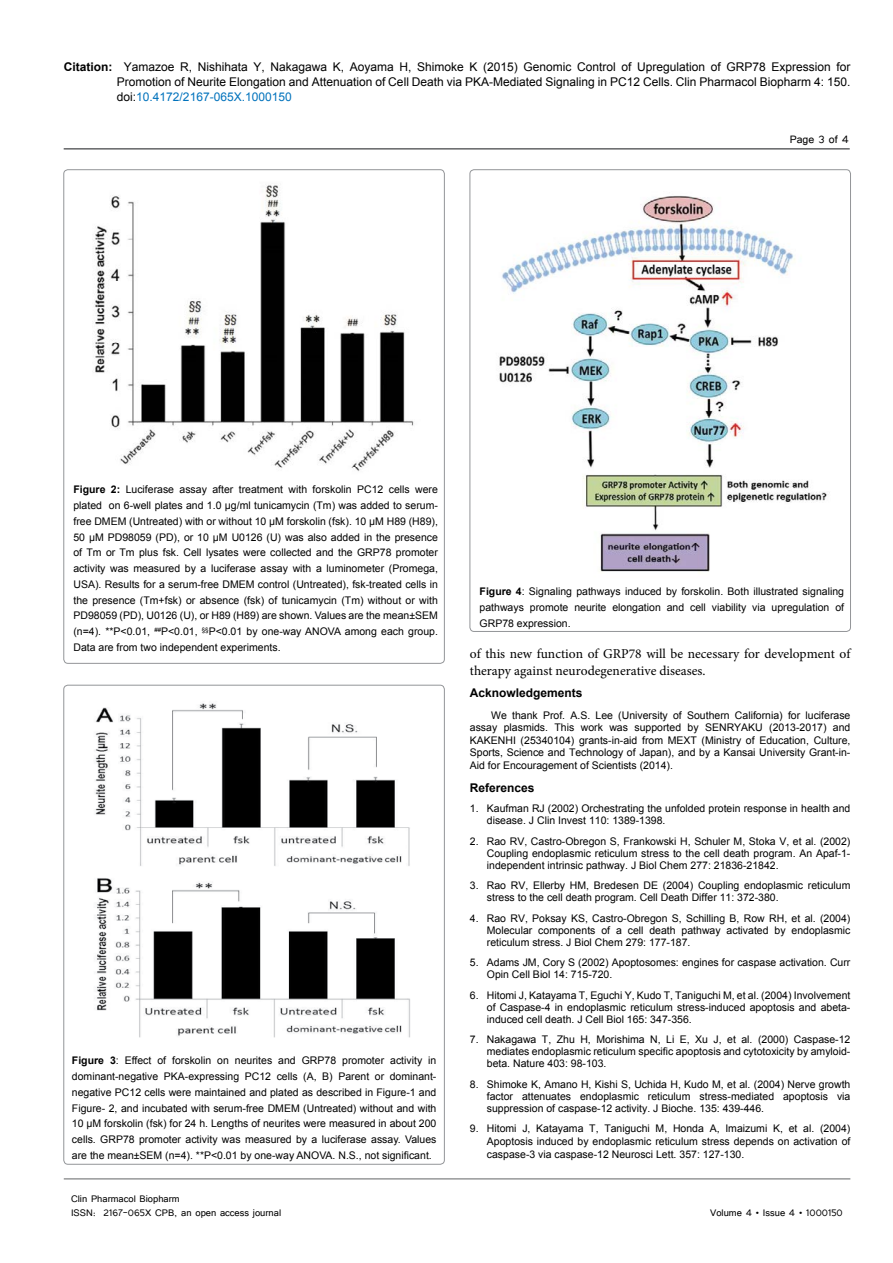
<style>
.page{position:relative;width:893px;height:1263px;background:#fff}
.page>*{position:absolute;margin:0;border:0;box-sizing:border-box;transform-origin:0 0}
.t1{font:13.5px/16.2px "Minion Pro";color:#000}
.t2{font:13.5px "Tunga";color:#000}
.t3{font:12px/15px "Arial";color:#000;text-align:justify}
.t4{font:12px/14.4px "Tunga";color:#000}
.t5{font:700 12px "Arial";color:#000}
.t6{font:10.5px/15.8px "Arial";color:#000;text-align:justify}
.s1{font-weight:700}
.s2{color:#0072bc}
</style>
<div class="page">
<hr style="left:64px;top:148px;width:786px;height:2px;background:#636466">
<hr style="left:64px;top:1179px;width:786px;height:1px;background:#636466">
<img style="left:94px;top:185px;width:320px;height:286px">
<img style="left:499px;top:196px;width:328px;height:376px">
<img style="left:95px;top:703px;width:315px;height:335px">
<p class="t3" style="left:117px;top:59px;width:735px;text-indent:-53px"><span class="s1">Citation:</span> Yamazoe R, Nishihata Y, Nakagawa K, Aoyama H, Shimoke K (2015) Genomic Control of Upregulation of GRP78 Expression for Promotion of Neurite Elongation and Attenuation of Cell Death via PKA-Mediated Signaling in PC12 Cells. Clin Pharmacol Biopharm 4: 150. doi:<span class="s2">10.4172/2167-065X.1000150</span></p>
<p class="t2" style="left:790px;top:131px;width:61px">Page 3 of 4</p>
<p class="t6" style="left:73px;top:482px;width:366px"><span class="s1">Figure 2:</span> Luciferase assay after treatment with forskolin PC12 cells were plated on 6-well plates and 1.0 µg/ml tunicamycin (Tm) was added to serum&shy;free DMEM (Untreated) with or without 10 µM forskolin (fsk). 10 µM H89 (H89), 50 µM PD98059 (PD), or 10 µM U0126 (U) was also added in the presence of Tm or Tm plus fsk. Cell lysates were collected and the GRP78 promoter activity was measured by a luciferase assay with a luminometer (Promega, USA). Results for a serum-free DMEM control (Untreated), fsk-treated cells in the presence (Tm+fsk) or absence (fsk) of tunicamycin (Tm) without or with PD98059 (PD), U0126 (U), or H89 (H89) are shown. Values are the mean±SEM (n=4). **P&lt;0.01, <sup>##</sup>P&lt;0.01, <sup>§§</sup>P&lt;0.01 by one-way ANOVA among each group.<br>Data are from two independent experiments.</p>
<p class="t6" style="left:72px;top:1053px;width:366px"><span class="s1">Figure 3</span>: Effect of forskolin on neurites and GRP78 promoter activity in dominant-negative PKA-expressing PC12 cells (A, B) Parent or dominant&shy;negative PC12 cells were maintained and plated as described in Figure-1 and Figure- 2, and incubated with serum-free DMEM (Untreated) without and with 10 µM forskolin (fsk) for 24 h. Lengths of neurites were measured in about 200 cells. GRP78 promoter activity was measured by a luciferase assay. Values are the mean±SEM (n=4). **P&lt;0.01 by one-way ANOVA. N.S., not significant.</p>
<p class="t4" style="left:71px;top:1190px;width:212px">Clin Pharmacol Biopharm<br>ISSN: 2167-065X CPB, an open access journal</p>
<p class="t6" style="left:480px;top:584px;width:366px"><span class="s1">Figure 4</span>: Signaling pathways induced by forskolin. Both illustrated signaling pathways promote neurite elongation and cell viability via upregulation of GRP78 expression.</p>
<p class="t1" style="left:470px;top:646px;width:382px">of this new function of GRP78 will be necessary for development of therapy against neurodegenerative diseases.</p>
<p class="t5" style="left:470px;top:685px;width:114px">Acknowledgements</p>
<p class="t6" style="left:470px;top:709px;width:382px;line-height:12.6px;text-indent:21px">We thank Prof. A.S. Lee (University of Southern California) for luciferase assay plasmids. This work was supported by SENRYAKU (2013-2017) and KAKENHI (25340104) grants-in-aid from MEXT (Ministry of Education, Culture, Sports, Science and Technology of Japan), and by a Kansai University Grant-in-Aid for Encouragement of Scientists (2014).</p>
<p class="t5" style="left:470px;top:780px;width:66px">References</p>
<p class="t6" style="left:487px;top:803px;width:365px;line-height:12px;text-indent:-17px">1. Kaufman RJ (2002) Orchestrating the unfolded protein response in health and disease. J Clin Invest 110: 1389-1398.</p>
<p class="t6" style="left:487px;top:835px;width:365px;line-height:12px;text-indent:-17px">2. Rao RV, Castro-Obregon S, Frankowski H, Schuler M, Stoka V, et al. (2002)<br>Coupling endoplasmic reticulum stress to the cell death program. An Apaf-1- independent intrinsic pathway. J Biol Chem 277: 21836-21842.</p>
<p class="t6" style="left:487px;top:880px;width:365px;line-height:12px;text-indent:-17px">3. Rao RV, Ellerby HM, Bredesen DE (2004) Coupling endoplasmic reticulum stress to the cell death program. Cell Death Differ 11: 372-380.</p>
<p class="t6" style="left:487px;top:912px;width:365px;line-height:12px;text-indent:-17px">4. Rao RV, Poksay KS, Castro-Obregon S, Schilling B, Row RH, et al. (2004)<br>Molecular components of a cell death pathway activated by endoplasmic reticulum stress. J Biol Chem 279: 177-187.</p>
<p class="t6" style="left:487px;top:957px;width:365px;line-height:12px;text-indent:-17px">5. Adams JM, Cory S (2002) Apoptosomes: engines for caspase activation. Curr<br>Opin Cell Biol 14: 715-720.</p>
<p class="t6" style="left:487px;top:989px;width:365px;line-height:12px;text-indent:-17px">6. Hitomi J, Katayama T, Eguchi Y, Kudo T, Taniguchi M, et al. (2004) Involvement of Caspase-4 in endoplasmic reticulum stress-induced apoptosis and abeta&shy;induced cell death. J Cell Biol 165: 347-356.</p>
<p class="t6" style="left:487px;top:1034px;width:365px;line-height:12px;text-indent:-17px">7. Nakagawa T, Zhu H, Morishima N, Li E, Xu J, et al. (2000) Caspase-12 mediates endoplasmic reticulum specific apoptosis and cytotoxicity by amyloid&shy;beta. Nature 403: 98-103.</p>
<p class="t6" style="left:487px;top:1078px;width:365px;line-height:12px;text-indent:-17px">8. Shimoke K, Amano H, Kishi S, Uchida H, Kudo M, et al. (2004) Nerve growth factor attenuates endoplasmic reticulum stress-mediated apoptosis via suppression of caspase-12 activity. J Bioche. 135: 439-446.</p>
<p class="t6" style="left:487px;top:1122px;width:365px;line-height:12.6px;text-indent:-17px">9. Hitomi J, Katayama T, Taniguchi M, Honda A, Imaizumi K, et al. (2004)<br>Apoptosis induced by endoplasmic reticulum stress depends on activation of caspase-3 via caspase-12 Neurosci Lett. 357: 127-130.</p>
<p class="t4" style="left:710px;top:1204px;width:134px">Volume 4 • Issue 4 • 1000150</p>
</div>
